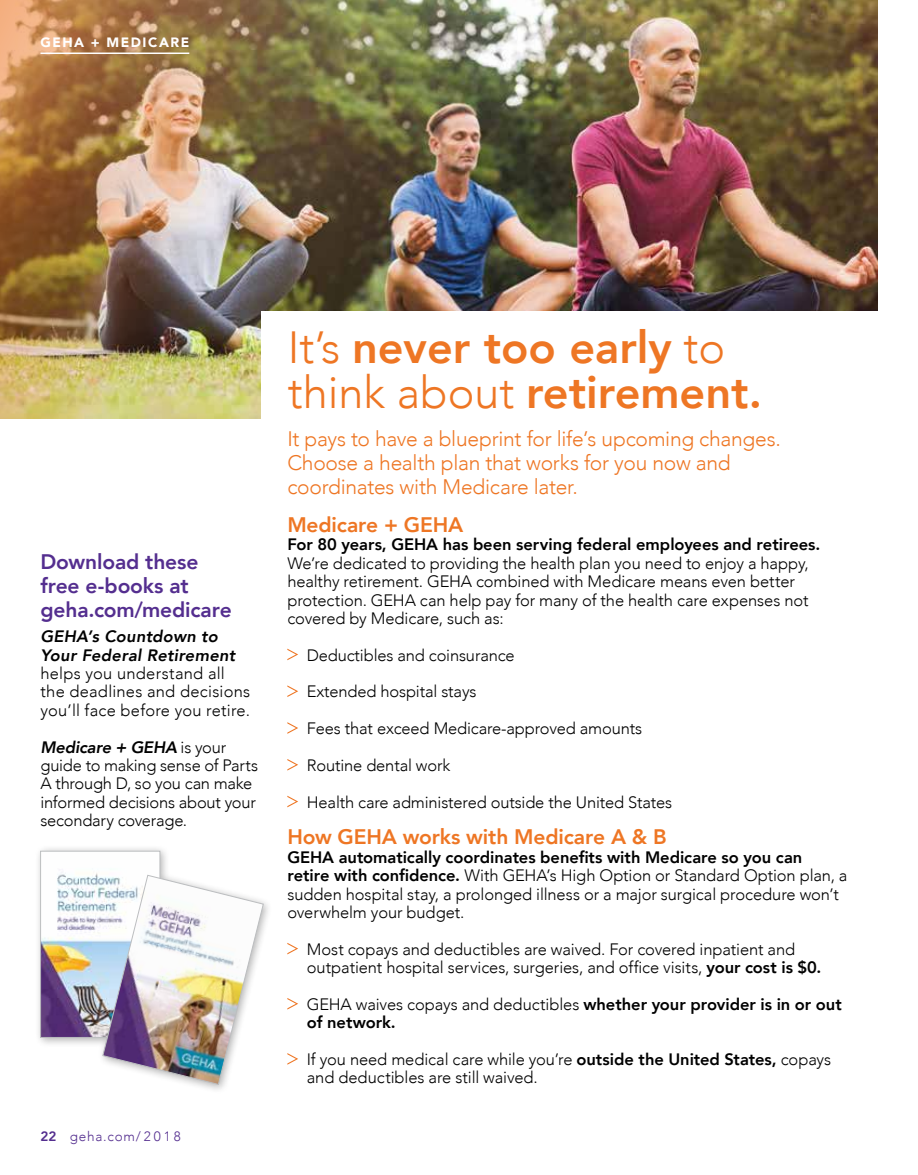
<style>
.page{position:relative;width:918px;height:1175px;background:#fff}
.page>*{position:absolute;margin:0;border:0;box-sizing:border-box;transform-origin:0 0}
.t1{font:800 45px/45px "Avenir";color:#ee7624}
.t2{font:300 21px/24px "Avenir";letter-spacing:-.01em;color:#ee7624}
.t3{font:800 21px/24px "Avenir";letter-spacing:-.005em;color:#542e8f}
.t4{font:800 21px "Avenir";letter-spacing:-.01em;color:#ee7624}
.t5{font:300 16.5px/18.5px "Avenir";letter-spacing:-.01em;color:#000}
.t6{font:800 16.5px/18.5px "Avenir";color:#000}
.t7{font:300 16.5px/18.5px "Avenir";letter-spacing:.015em;color:#000}
.t8{font:italic 800 16.5px/18.5px "Avenir";letter-spacing:.015em;color:#000}
.t9{font:300 13.5px "Avenir";letter-spacing:.055em;color:#542e8f}
.t10{font:900 13.5px "Avenir";letter-spacing:.11em;color:#fff}
.s1{font-weight:800;font-style:italic}
.s2{font-weight:800}
.s3{font-weight:300}
</style>
<div class="page">
<img style="left:0;top:0;width:876px;height:418px">
<div style="left:261px;top:310px;width:643px;height:789px;background:#fff"></div>
<div style="left:34px;top:844px;width:239px;height:250px;background:#000;opacity:.3"></div>
<img style="left:42px;top:853px;width:116px;height:182px">
<div style="left:40px;top:851px;width:120px;height:186px;border:1px solid #bcbec0"></div>
<img style="left:102px;top:874px;width:162px;height:211px">
<svg style="left:287px;top:648px;width:11px;height:12px"></svg>
<svg style="left:287px;top:685px;width:11px;height:12px"></svg>
<svg style="left:287px;top:722px;width:11px;height:12px"></svg>
<svg style="left:287px;top:759px;width:11px;height:11px"></svg>
<svg style="left:287px;top:795px;width:11px;height:12px"></svg>
<svg style="left:287px;top:942px;width:11px;height:12px"></svg>
<svg style="left:287px;top:998px;width:11px;height:11px"></svg>
<svg style="left:287px;top:1053px;width:11px;height:11px"></svg>
<hr style="left:40px;top:52px;width:149px;height:2px;background:#fff">
<p class="t10" style="left:40px;top:31px;width:150px">GEHA + MEDICARE</p>
<p class="t3" style="left:40px;top:550px;width:193px">Download these free e-books at geha.com/medicare</p>
<p class="t8" style="left:40px;top:627px;width:196px">GEHA’s Countdown to<br>Your Federal Retirement</p>
<p class="t7" style="left:40px;top:664px;width:211px">helps you understand all the deadlines and decisions you’ll face before you retire.</p>
<p class="t5" style="left:40px;top:737px;width:219px"><span class="s1">Medicare + GEHA</span> is your guide to making sense of Parts<br>A through D, so you can make informed decisions about your secondary coverage.</p>
<p class="t9" style="left:40px;top:1128px;width:142px"><span class="s2">22</span> geha.com/ 2 0 1 8</p>
<h1 class="t1" style="left:288px;top:325px;width:476px"><span class="s3">It’s</span> never too early <span class="s3">to think about</span> retirement.</h1>
<p class="t2" style="left:287px;top:427px;width:495px">It pays to have a blueprint for life’s upcoming changes.<br>Choose a health plan that works for you now and coordinates with Medicare later.</p>
<p class="t4" style="left:287px;top:508px;width:177px">Medicare + GEHA</p>
<p class="t6" style="left:287px;top:535px;width:535px">For 80 years, GEHA has been serving federal employees and retirees.</p>
<p class="t5" style="left:287px;top:554px;width:523px">We’re dedicated to providing the health plan you need to enjoy a happy, healthy retirement. GEHA combined with Medicare means even better protection. GEHA can help pay for many of the health care expenses not covered by Medicare, such as:</p>
<p class="t5" style="left:307px;top:645px;width:209px">Deductibles and coinsurance</p>
<p class="t5" style="left:307px;top:682px;width:171px">Extended hospital stays</p>
<p class="t5" style="left:307px;top:719px;width:337px">Fees that exceed Medicare-approved amounts</p>
<p class="t5" style="left:307px;top:756px;width:145px">Routine dental work</p>
<p class="t5" style="left:307px;top:792px;width:367px">Health care administered outside the United States</p>
<p class="t4" style="left:287px;top:820px;width:381px">How GEHA works with Medicare A &amp; B</p>
<p class="t5" style="left:287px;top:848px;width:562px"><span class="s2">GEHA automatically coordinates benefits with Medicare so you can retire with confidence.</span> With GEHA’s High Option or Standard Option plan, a sudden hospital stay, a prolonged illness or a major surgical procedure won’t overwhelm your budget.</p>
<p class="t5" style="left:307px;top:939px;width:516px">Most copays and deductibles are waived. For covered inpatient and outpatient hospital services, surgeries, and office visits, <span class="s2">your cost is $0.</span></p>
<p class="t6" style="left:307px;top:995px;width:536px"><span class="s3">GEHA waives copays and deductibles</span> whether your provider is in or out of network.</p>
<p class="t5" style="left:307px;top:1050px;width:526px">If you need medical care while you’re <span class="s2">outside the United States,</span> copays and deductibles are still waived.</p>
</div>
